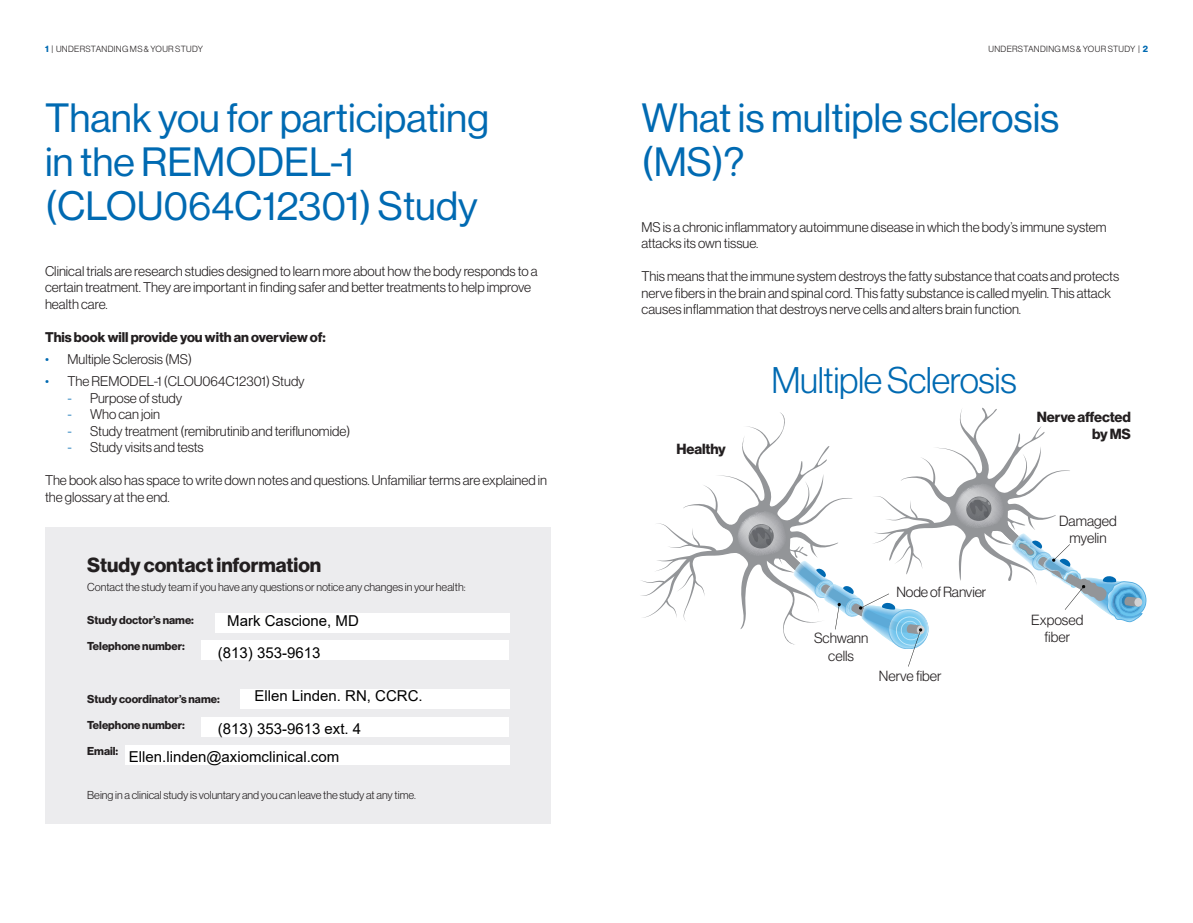
<style>
.page{position:relative;width:1193px;height:923px;background:#fff}
.page>*{position:absolute;margin:0;border:0;box-sizing:border-box;transform-origin:0 0}
.t1{font:40px/43.8px "Volta Modern Display 55 Roman";color:#006ab2}
.t2{font:300 36.25px "Volta Modern Display 45";letter-spacing:-.01em;color:#006ab2}
.Body_Copy_11_NEW{font:700 20px "Volta Modern Display 75";color:#231f20}
.t3{font:15px/27.6px "Arial";color:#000}
.Lables_from_Ai_2{font:300 14.38px/17.2px "Volta Modern Display 45";color:#231f20;text-align:center}
.Lables_from_Ai_2-2{font:700 14.38px/17.2px "Volta Modern Display 75";letter-spacing:-.01em;color:#231f20;text-align:right}
.Body_Copy_11_NEW-2{font:300 13.75px/16.5px "Volta Modern Display 45";color:#231f20}
.Body_Copy_11_NEW-3{font:700 13.75px "Volta Modern Display 75";color:#231f20}
.Body_Copy_9{font:300 11.25px "Volta Modern Display 45";color:#231f20}
.Body_Copy_9-2{font:700 11.25px "Volta Modern Display 75";color:#231f20}
.t4{font:300 8.75px "Volta Modern Display 45";letter-spacing:.04em;color:#231f20}
.s1{font-family:"Volta Modern Display 75";font-weight:700;color:#006ab2}
.s2{color:#006ab2}
</style>
<div class="page">
<div style="left:45px;top:527px;width:506px;height:297px;background:#ececee"></div>
<svg style="left:215px;top:613px;width:294px;height:19px"></svg>
<svg style="left:240px;top:689px;width:269px;height:19px"></svg>
<svg style="left:201px;top:640px;width:308px;height:20px"></svg>
<svg style="left:201px;top:717px;width:308px;height:19px"></svg>
<svg style="left:125px;top:745px;width:384px;height:19px"></svg>
<svg style="left:641px;top:504px;width:57px;height:117px"></svg>
<svg style="left:698px;top:407px;width:448px;height:259px"></svg>
<p class="t4" style="left:45px;top:44px;width:159px"><span class="s1">1</span> | UNDERSTANDING MS &amp; YOUR STUDY</p>
<p class="t4" style="left:988px;top:44px;width:161px">UNDERSTANDING MS &amp; YOUR STUDY | <span class="s1">2</span></p>
<p class="t1" style="left:45px;top:96px;width:445px">Thank you for participating in the REMODEL-1 (CLOU064C12301) Study</p>
<p class="t1" style="left:641px;top:96px;width:419px">What is multiple sclerosis (MS)?</p>
<p class="Body_Copy_11_NEW-2" style="left:641px;top:219px;width:466px">MS is a chronic inflammatory autoimmune disease in which the body’s immune system attacks its own tissue.</p>
<p class="Body_Copy_11_NEW-2" style="left:641px;top:268px;width:479px">This means that the immune system destroys the fatty substance that coats and protects nerve fibers in the brain and spinal cord. This fatty substance is called myelin. This attack causes inflammation that destroys nerve cells and alters brain function.</p>
<p class="Body_Copy_11_NEW-2" style="left:45px;top:262px;width:494px">Clinical trials are research studies designed to learn more about how the body responds to a certain treatment. They are important in finding safer and better treatments to help improve health care.</p>
<p class="Body_Copy_11_NEW-3" style="left:45px;top:329px;width:282px">This book will provide you with an overview of:</p>
<p class="Body_Copy_11_NEW-2" style="left:45px;top:351px;width:148px"><span class="s2">•</span> Multiple Sclerosis (MS)</p>
<p class="Body_Copy_11_NEW-2" style="left:45px;top:373px;width:261px"><span class="s2">•</span> The REMODEL-1 (CLOU064C12301) Study</p>
<p class="Body_Copy_11_NEW-2" style="left:68px;top:389px;width:116px"><span class="s2">-</span> Purpose of study</p>
<p class="Body_Copy_11_NEW-2" style="left:68px;top:406px;width:94px"><span class="s2">-</span> Who can join</p>
<p class="Body_Copy_11_NEW-2" style="left:68px;top:422px;width:284px"><span class="s2">-</span> Study treatment (remibrutinib and teriflunomide)</p>
<p class="Body_Copy_11_NEW-2" style="left:68px;top:439px;width:138px"><span class="s2">-</span> Study visits and tests</p>
<p class="Body_Copy_11_NEW-2" style="left:45px;top:472px;width:503px">The book also has space to write down notes and questions. Unfamiliar terms are explained in the glossary at the end.</p>
<p class="t2" style="left:771px;top:359px;width:247px">Multiple Sclerosis</p>
<p class="Lables_from_Ai_2-2" style="left:1036px;top:409px;width:96px">Nerve affected by MS</p>
<p class="Lables_from_Ai_2-2" style="left:676px;top:441px;width:51px">Healthy</p>
<p class="Body_Copy_11_NEW" style="left:87px;top:553px;width:236px">Study contact information</p>
<p class="Body_Copy_9" style="left:87px;top:580px;width:380px">Contact the study team if you have any questions or notice any changes in your health:</p>
<p class="Body_Copy_9-2" style="left:87px;top:613px;width:108px">Study doctor’s name:</p>
<p class="Body_Copy_9-2" style="left:87px;top:640px;width:99px">Telephone number:</p>
<p class="t3" style="left:227px;top:607px;width:133px">Mark Cascione, MD</p>
<p class="t3" style="left:218px;top:638px;width:104px">(813) 353-9613</p>
<p class="t3" style="left:254px;top:682px;width:170px">Ellen Linden. RN, CCRC.</p>
<p class="Body_Copy_9-2" style="left:87px;top:692px;width:134px">Study coordinator’s name:</p>
<p class="Body_Copy_9-2" style="left:87px;top:718px;width:99px">Telephone number:</p>
<p class="Body_Copy_9-2" style="left:87px;top:744px;width:33px">Email:</p>
<p class="t3" style="left:129px;top:714px;width:234px;text-indent:89px">(813) 353-9613 ext. 4<br>Ellen.linden@axiomclinical.com</p>
<p class="Body_Copy_9" style="left:87px;top:788px;width:330px">Being in a clinical study is voluntary and you can leave the study at any time.</p>
<p class="Lables_from_Ai_2" style="left:896px;top:583px;width:91px">Node of Ranvier</p>
<p class="Lables_from_Ai_2" style="left:814px;top:629px;width:56px">Schwann cells</p>
<p class="Lables_from_Ai_2" style="left:879px;top:667px;width:64px">Nerve fiber</p>
<p class="Lables_from_Ai_2" style="left:1059px;top:512px;width:59px">Damaged myelin</p>
<p class="Lables_from_Ai_2" style="left:1031px;top:611px;width:54px">Exposed fiber</p>
</div>
